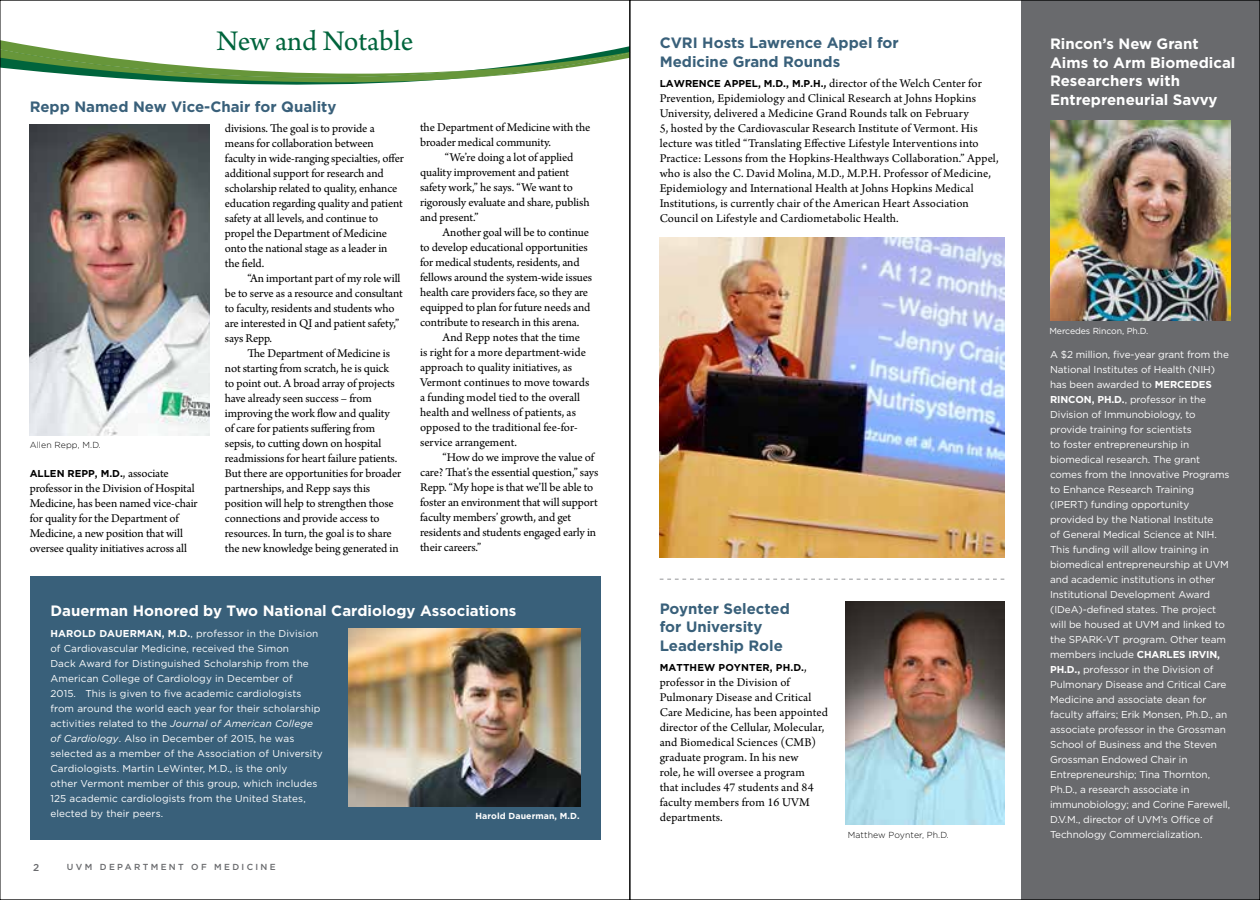
<style>
.page{position:relative;width:1260px;height:900px;background:#fff}
.page>*{position:absolute;margin:0;border:0;box-sizing:border-box;transform-origin:0 0}
.t1{font:30px "Arno Pro";letter-spacing:-.005em;color:#00643c}
.t2{font:700 15px/18.8px "Gotham";color:#fff}
.t3{font:700 15px/18.8px "Gotham";color:#39607a}
.t4{font:12.5px/15px "Arno Pro";letter-spacing:-.01em;color:#000}
.t5{font:12.5px/15px "Arno Pro";letter-spacing:.01em;color:#000}
.t6{font:10px/15px "Gotham";letter-spacing:-.01em;color:#fff}
.t7{font:10px/15px "Gotham";letter-spacing:.01em;color:#fff}
.t8{font:700 10px "Gotham";letter-spacing:.005em;color:#000}
.t9{font:700 10px "Gotham";color:#fff}
.t10{font:500 10px "Gotham";color:#696a6d}
.t11{font:300 8.75px "Gotham";letter-spacing:.01em;color:#000}
.t12{font:500 8.75px "Gotham";letter-spacing:.27em;color:#696a6d}
.t13{font:8.75px "Gotham";letter-spacing:-.01em;color:#fff}
.t14{font:700 8.75px "Gotham";letter-spacing:.01em;color:#fff}
.s1{font-family:"Gotham";font-weight:700;font-size:10px}
.s2{font-weight:700}
.s3{font-style:italic}
.s4{font-family:"Arno Pro";font-weight:400;font-size:12.5px}
</style>
<div class="page">
<svg style="left:2px;top:40px;width:626px;height:45px"></svg>
<div style="left:1021px;top:0;width:239px;height:900px;background:#696a6d"></div>
<svg style="left:660px;top:579px;width:344px;height:1px"></svg>
<img style="left:1050px;top:121px;width:180px;height:199px">
<img style="left:660px;top:238px;width:344px;height:320px">
<img style="left:846px;top:601px;width:158px;height:223px">
<div style="left:30px;top:576px;width:570px;height:264px;background:#39607a"></div>
<img style="left:29px;top:124px;width:181px;height:311px">
<img style="left:348px;top:629px;width:233px;height:177px">
<h1 class="t1" style="left:217px;top:24px;width:198px">New and Notable</h1>
<p class="t3" style="left:30px;top:97px;width:308px">Repp Named New Vice-Chair for Quality</p>
<p class="t11" style="left:30px;top:440px;width:73px">Allen Repp, M.D.</p>
<p class="t4" style="left:30px;top:466px;width:169px;text-indent:65px"><span class="s1">, M.D.</span>, associate professor in the Division of Hospital Medicine, has been named vice-chair for quality for the Department of Medicine, a new position that will oversee quality initiatives across all</p>
<p class="t8" style="left:30px;top:468px;width:15px">Alle</p>
<p class="t8" style="left:57px;top:468px;width:26px">n Repp</p>
<p class="t4" style="left:225px;top:121px;width:180px">divisions. The goal is to provide a means for collaboration between faculty in wide-ranging specialties, offer additional support for research and scholarship related to quality, enhance education regarding quality and patient safety at all levels, and continue to propel the Department of Medicine onto the national stage as a leader in the field.</p>
<p class="t4" style="left:225px;top:271px;width:179px;text-indent:22px">“An important part of my role will be to serve as a resource and consultant to faculty, residents and students who are interested in QI and patient safety,” says Repp.</p>
<p class="t4" style="left:225px;top:346px;width:178px;text-indent:22px">The Department of Medicine is not starting from scratch, he is quick to point out. A broad array of projects have already seen success – from improving the work flow and quality of care for patients suffering from sepsis, to cutting down on hospital readmissions for heart failure patients.<br>But there are opportunities for broader partnerships, and Repp says this position will help to strengthen those connections and provide access to resources. In turn, the goal is to share the new knowledge being generated in</p>
<p class="t4" style="left:420px;top:121px;width:172px">the Department of Medicine with the broader medical community.</p>
<p class="t4" style="left:420px;top:151px;width:171px;text-indent:25px">“We’re doing a lot of applied quality improvement and patient safety work,” he says. “We want to rigorously evaluate and share, publish and present.”</p>
<p class="t4" style="left:420px;top:226px;width:174px;text-indent:22px">Another goal will be to continue to develop educational opportunities for medical students, residents, and fellows around the system-wide issues health care providers face, so they are equipped to plan for future needs and contribute to research in this arena.</p>
<p class="t4" style="left:420px;top:331px;width:171px;text-indent:22px">And Repp notes that the time is right for a more department-wide approach to quality initiatives, as<br>Vermont continues to move towards a funding model tied to the overall health and wellness of patients, as opposed to the traditional fee-for&shy;service arrangement.</p>
<p class="t4" style="left:420px;top:451px;width:180px;text-indent:22px">“How do we improve the value of care? That’s the essential question,” says Repp. “My hope is that we’ll be able to foster an environment that will support faculty members’ growth, and get residents and students engaged early in their careers.”</p>
<p class="t2" style="left:50px;top:601px;width:467px">Dauerman Honored by Two National Cardiology Associations</p>
<p class="t9" style="left:50px;top:628px;width:17px">Harold</p>
<p class="t9" style="left:99px;top:628px;width:17px">Dauerma</p>
<p class="t7" style="left:50px;top:626px;width:274px;text-indent:103px"><span class="s2">n, M.D.</span>, professor in the Division of Cardiovascular Medicine, received the Simon<br>Dack Award for Distinguished Scholarship from the American College of Cardiology in December of<br>2015. This is given to five academic cardiologists from around the world each year for their scholarship activities related to the <span class="s3">Journal of American College of Cardiology</span>. Also in December of 2015, he was selected as a member of the Association of University Cardiologists. Martin LeWinter, M.D., is the only<br>other Vermont member of this group, which includes 125 academic cardiologists from the United States, elected by their peers.</p>
<p class="t14" style="left:475px;top:811px;width:106px">Harold Dauerman, M.D.</p>
<p class="t10" style="left:33px;top:861px;width:8px">2</p>
<p class="t12" style="left:67px;top:861px;width:210px">UVM DEPARTMENT OF MEDICINE</p>
<p class="t3" style="left:660px;top:33px;width:241px">CVRI Hosts Lawrence Appel for<br>Medicine Grand Rounds</p>
<p class="t8" style="left:660px;top:77px;width:80px">Lawrence Appel</p>
<p class="t5" style="left:660px;top:76px;width:340px;text-indent:98px"><span class="s1">, M.D., M.P.H.</span><span class="s2">,</span> director of the Welch Center for Prevention, Epidemiology and Clinical Research at Johns Hopkins University, delivered a Medicine Grand Rounds talk on February<br>5, hosted by the Cardiovascular Research Institute of Vermont. His lecture was titled “Translating Effective Lifestyle Interventions into Practice: Lessons from the Hopkins-Healthways Collaboration.” Appel, who is also the C. David Molina, M.D., M.P.H. Professor of Medicine, Epidemiology and International Health at Johns Hopkins Medical Institutions, is currently chair of the American Heart Association Council on Lifestyle and Cardiometabolic Health.</p>
<p class="t3" style="left:660px;top:599px;width:132px">Poynter Selected for University<br>Leadership Role</p>
<p class="t8" style="left:660px;top:661px;width:17px">Matthe</p>
<p class="t8" style="left:704px;top:661px;width:53px">w Poynter</p>
<p class="t8" style="left:770px;top:661px;width:38px">, Ph .D.<span class="s4">,</span></p>
<p class="t5" style="left:660px;top:675px;width:170px">professor in the Division of<br>Pulmonary Disease and Critical<br>Care Medicine, has been appointed director of the Cellular, Molecular, and Biomedical Sciences (CMB) graduate program. In his new<br>role, he will oversee a program<br>that includes 47 students and 84 faculty members from 16 UVM departments.</p>
<p class="t2" style="left:1050px;top:34px;width:187px">Rincon’s New Grant<br>Aims to Arm Biomedical<br>Researchers with<br>Entrepreneurial Savvy</p>
<p class="t13" style="left:1049px;top:326px;width:101px">Mercedes Rincon, Ph.D.</p>
<p class="t6" style="left:1050px;top:347px;width:181px">A $2 million, five-year grant from the National I nstitutes of Health (NI H) has been awarded to <span class="s2">Mercedes<br>Ri ncon, Ph.D.</span>, professor in the Division of I mmunobiology, to provide training for scientists<br>to foster entrepreneurship in biomedical research. The grant comes from the I nnovative Programs to Enhance Research Training (IPERT) funding opportunity provided by the National I nstitute<br>of General Medical Science at NI H.<br>This funding will allow training in biomedical entrepreneurship at UVM and academic institutions in other<br>I nstitutional Development Award<br>(I DeA)-defined states. The project will be housed at UVM and linked to the SPARK-VT program. Other team members include <span class="s2">Charles</span></p>
<p class="t6" style="left:1050px;top:647px;width:182px;text-indent:138px"><span class="s2">Irvin,<br>Ph.D.,</span> professor in the Division of<br>Pulmonary Disease and Critical Care<br>Medicine and associate dean for faculty affairs; Erik Monsen, Ph.D., an associate professor in the Grossman<br>School of Business and the Steven<br>Grossman Endowed Chair in<br>Entrepreneurship; Tina Thornton,<br>Ph.D., a research associate in immunobiology; and Corine Farewell,<br>D.V.M., director of UVM’s Office of</p>
<p class="t11" style="left:848px;top:830px;width:103px">Matthew Poynter, Ph.D.</p>
<p class="t6" style="left:1050px;top:827px;width:154px">Technology Commercialization.</p>
</div>
